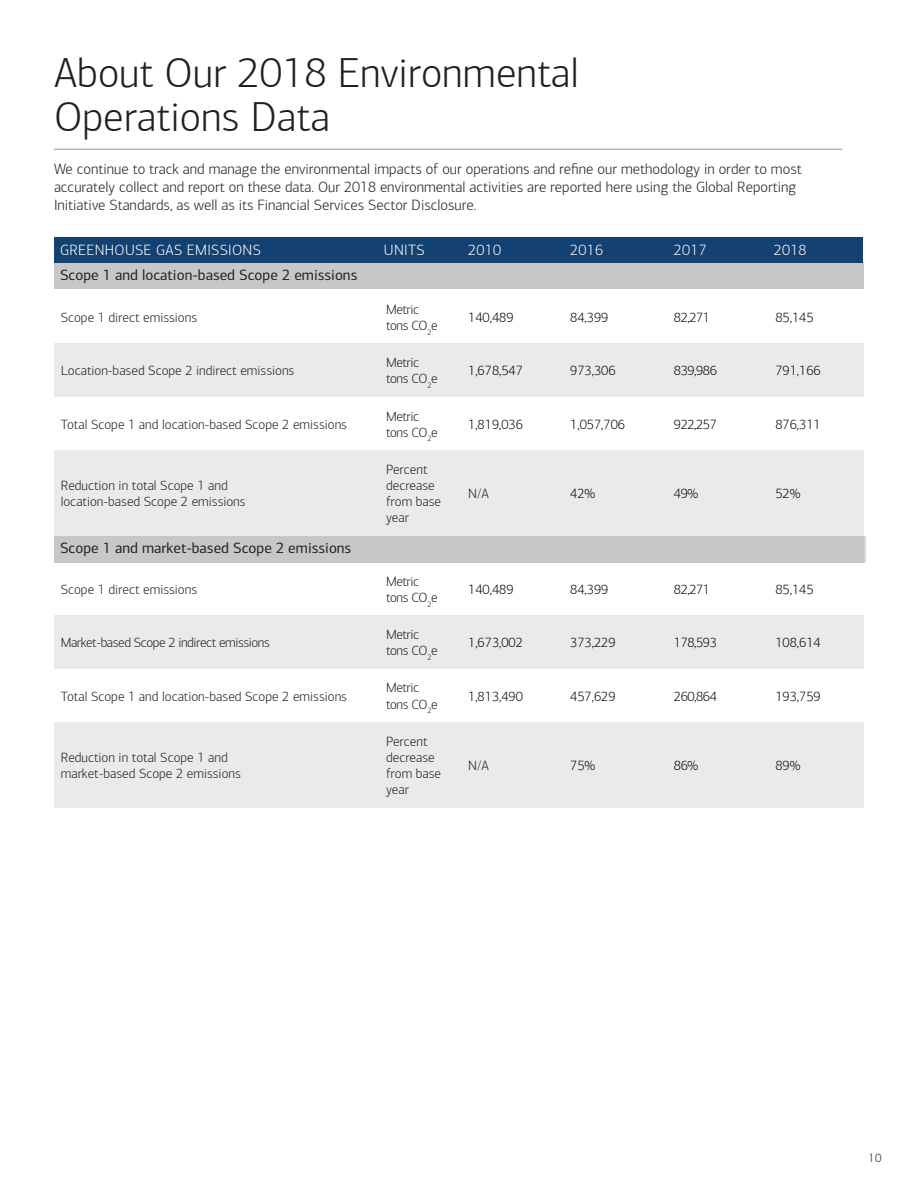
<style>
.page{position:relative;width:918px;height:1188px;background:#fff}
.page>*{position:absolute;margin:0;border:0;box-sizing:border-box;transform-origin:0 0}
.t1{font:300 42px/43.5px "Connections";color:#231f20}
.t2{font:300 15px/18px "Connections";color:#231f20}
.t3{font:15px "Connections";color:#231f20}
.t4{font:300 15px "Connections";letter-spacing:.02em;color:#fff}
.t5{font:300 13.5px/16.2px "Connections";color:#231f20}
.t6{font:300 13.5px "Connections";color:#040503}
.t7{font:300 13.5px/16.2px "Connections";letter-spacing:-.03em;color:#231f20}
.t8{font:300 12px "Connections";color:#111e47}
</style>
<div class="page">
<hr style="left:54px;top:149px;width:788px;height:1px;background:#939598">
<div style="left:54px;top:536px;width:513px;height:26px;background:#c7c7c6"></div>
<div style="left:54px;top:262px;width:810px;height:27px;background:#c7c7c6"></div>
<div style="left:762px;top:722px;width:101px;height:86px;background:#eaebe9"></div>
<div style="left:660px;top:722px;width:102px;height:86px;background:#eaebe9"></div>
<div style="left:557px;top:722px;width:103px;height:86px;background:#eaebe9"></div>
<div style="left:455px;top:722px;width:102px;height:86px;background:#eaebe9"></div>
<div style="left:373px;top:722px;width:82px;height:86px;background:#eaebe9"></div>
<div style="left:54px;top:722px;width:319px;height:86px;background:#eaebe9"></div>
<div style="left:762px;top:616px;width:101px;height:53px;background:#eaebe9"></div>
<div style="left:660px;top:616px;width:102px;height:53px;background:#eaebe9"></div>
<div style="left:557px;top:616px;width:103px;height:53px;background:#eaebe9"></div>
<div style="left:455px;top:616px;width:102px;height:53px;background:#eaebe9"></div>
<div style="left:373px;top:616px;width:82px;height:53px;background:#eaebe9"></div>
<div style="left:54px;top:616px;width:319px;height:53px;background:#eaebe9"></div>
<div style="left:762px;top:450px;width:101px;height:86px;background:#eaebe9"></div>
<div style="left:660px;top:450px;width:102px;height:86px;background:#eaebe9"></div>
<div style="left:557px;top:450px;width:103px;height:86px;background:#eaebe9"></div>
<div style="left:455px;top:450px;width:102px;height:86px;background:#eaebe9"></div>
<div style="left:373px;top:450px;width:82px;height:86px;background:#eaebe9"></div>
<div style="left:54px;top:450px;width:319px;height:86px;background:#eaebe9"></div>
<div style="left:762px;top:344px;width:101px;height:53px;background:#eaebe9"></div>
<div style="left:660px;top:344px;width:102px;height:53px;background:#eaebe9"></div>
<div style="left:557px;top:344px;width:103px;height:53px;background:#eaebe9"></div>
<div style="left:455px;top:344px;width:102px;height:53px;background:#eaebe9"></div>
<div style="left:373px;top:344px;width:82px;height:53px;background:#eaebe9"></div>
<div style="left:54px;top:344px;width:319px;height:53px;background:#eaebe9"></div>
<div style="left:54px;top:238px;width:316px;height:25px;background:#134172"></div>
<div style="left:370px;top:238px;width:85px;height:25px;background:#134172"></div>
<div style="left:455px;top:238px;width:102px;height:25px;background:#134172"></div>
<div style="left:557px;top:238px;width:103px;height:25px;background:#134172"></div>
<div style="left:660px;top:238px;width:100px;height:25px;background:#134172"></div>
<div style="left:760px;top:238px;width:103px;height:25px;background:#134172"></div>
<div style="left:567px;top:536px;width:29px;height:26px;background:#c7c7c6"></div>
<div style="left:596px;top:536px;width:63px;height:26px;background:#c7c7c6"></div>
<div style="left:659px;top:536px;width:205px;height:26px;background:#c7c7c6"></div>
<h2 class="t1" style="left:54px;top:51px;width:527px">About Our 2018 Environmental<br>Operations Data</h2>
<p class="t2" style="left:54px;top:160px;width:749px">We continue to track and manage the environmental impacts of our operations and refine our methodology in order to most accurately collect and report on these data. Our 2018 environmental activities are reported here using the Global Reporting<br>Initiative Standards, as well as its Financial Services Sector Disclosure.</p>
<p class="t4" style="left:60px;top:241px;width:202px">GREENHOUSE GAS EMISSIONS</p>
<p class="t4" style="left:384px;top:241px;width:42px">UNITS</p>
<p class="t4" style="left:468px;top:241px;width:34px">2010</p>
<p class="t4" style="left:570px;top:241px;width:34px">2016</p>
<p class="t4" style="left:674px;top:241px;width:34px">2017</p>
<p class="t4" style="left:774px;top:241px;width:34px">2018</p>
<p class="t3" style="left:60px;top:266px;width:299px">Scope 1 and location-based Scope 2 emissions</p>
<p class="t5" style="left:386px;top:301px;width:35px">Metric</p>
<p class="t5" style="left:61px;top:309px;width:138px">Scope 1 direct emissions</p>
<p class="t6" style="left:468px;top:310px;width:47px">140,489</p>
<p class="t6" style="left:570px;top:310px;width:40px">84,399</p>
<p class="t6" style="left:674px;top:310px;width:38px">82,271</p>
<p class="t6" style="left:775px;top:310px;width:40px">85,145</p>
<p class="t5" style="left:386px;top:318px;width:53px">tons CO<sub>2</sub>e</p>
<p class="t5" style="left:386px;top:355px;width:35px">Metric</p>
<p class="t5" style="left:61px;top:363px;width:235px">Location-based Scope 2 indirect emissions</p>
<p class="t6" style="left:468px;top:363px;width:56px">1,678,547</p>
<p class="t6" style="left:570px;top:363px;width:47px">973,306</p>
<p class="t6" style="left:674px;top:363px;width:44px">839,986</p>
<p class="t6" style="left:775px;top:363px;width:47px">791,166</p>
<p class="t5" style="left:386px;top:371px;width:53px">tons CO<sub>2</sub>e</p>
<p class="t5" style="left:386px;top:408px;width:35px">Metric</p>
<p class="t5" style="left:61px;top:416px;width:288px">Total Scope 1 and location-based Scope 2 emissions</p>
<p class="t6" style="left:468px;top:416px;width:56px">1,819,036</p>
<p class="t6" style="left:570px;top:416px;width:56px">1,057,706</p>
<p class="t6" style="left:674px;top:416px;width:44px">922,257</p>
<p class="t6" style="left:775px;top:416px;width:47px">876,311</p>
<p class="t5" style="left:386px;top:424px;width:53px">tons CO<sub>2</sub>e</p>
<p class="t5" style="left:386px;top:461px;width:43px">Percent</p>
<p class="t5" style="left:61px;top:477px;width:168px">Reduction in total Scope 1 and</p>
<p class="t5" style="left:386px;top:477px;width:50px">decrease</p>
<p class="t5" style="left:468px;top:486px;width:22px">N/A</p>
<p class="t6" style="left:570px;top:486px;width:27px">42%</p>
<p class="t6" style="left:674px;top:486px;width:26px">49%</p>
<p class="t6" style="left:775px;top:486px;width:27px">52%</p>
<p class="t5" style="left:61px;top:494px;width:186px">location-based Scope 2 emissions</p>
<p class="t5" style="left:386px;top:494px;width:57px">from base year</p>
<p class="t3" style="left:60px;top:539px;width:293px">Scope 1 and market-based Scope 2 emissions</p>
<p class="t5" style="left:61px;top:581px;width:138px">Scope 1 direct emissions</p>
<p class="t7" style="left:386px;top:573px;width:53px">Metric tons CO e<sub>2</sub></p>
<p class="t6" style="left:468px;top:582px;width:47px">140,489</p>
<p class="t6" style="left:570px;top:582px;width:40px">84,399</p>
<p class="t6" style="left:674px;top:582px;width:38px">82,271</p>
<p class="t6" style="left:775px;top:582px;width:40px">85,145</p>
<p class="t7" style="left:61px;top:635px;width:211px">Market-based Scope 2 indirect emissions</p>
<p class="t7" style="left:386px;top:627px;width:53px">Metric tons CO e<sub>2</sub></p>
<p class="t6" style="left:468px;top:635px;width:56px">1,673,002</p>
<p class="t6" style="left:570px;top:635px;width:47px">373,229</p>
<p class="t6" style="left:674px;top:635px;width:44px">178,593</p>
<p class="t6" style="left:775px;top:635px;width:47px">108,614</p>
<p class="t5" style="left:61px;top:688px;width:288px">Total Scope 1 and location-based Scope 2 emissions</p>
<p class="t7" style="left:386px;top:680px;width:53px">Metric tons CO e<sub>2</sub></p>
<p class="t6" style="left:468px;top:688px;width:56px">1,813,490</p>
<p class="t6" style="left:570px;top:688px;width:47px">457,629</p>
<p class="t6" style="left:674px;top:688px;width:44px">260,864</p>
<p class="t6" style="left:775px;top:688px;width:47px">193,759</p>
<p class="t5" style="left:61px;top:749px;width:182px">Reduction in total Scope 1 and market-based Scope 2 emissions</p>
<p class="t5" style="left:386px;top:733px;width:57px">Percent decrease from base year</p>
<p class="t5" style="left:468px;top:758px;width:22px">N/A</p>
<p class="t6" style="left:570px;top:758px;width:27px">75%</p>
<p class="t6" style="left:674px;top:758px;width:26px">86%</p>
<p class="t6" style="left:775px;top:758px;width:27px">89%</p>
<p class="t8" style="left:869px;top:1151px;width:14px">10</p>
</div>
